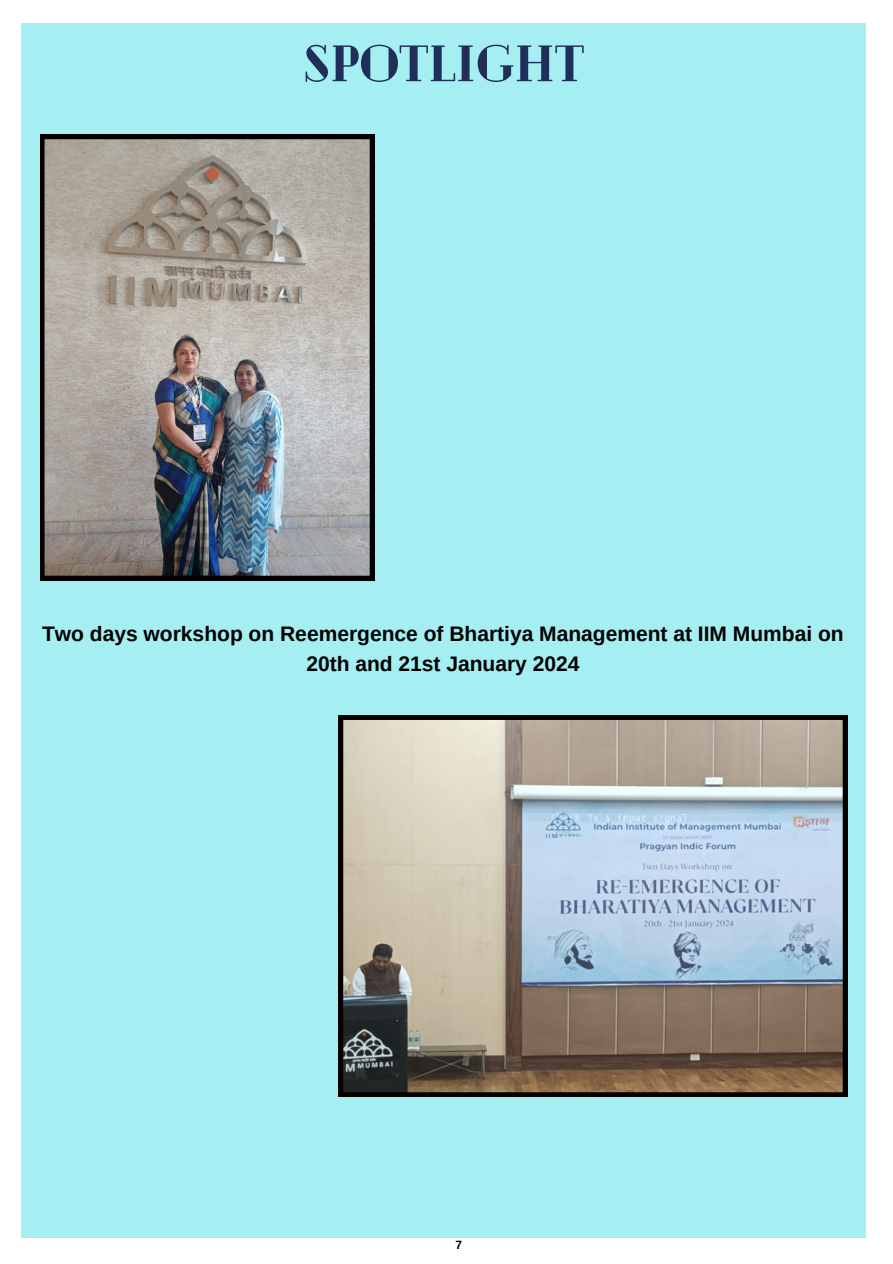
<style>
.page{position:relative;width:893px;height:1264px;background:#fff}
.page>*{position:absolute;margin:0;border:0;box-sizing:border-box;transform-origin:0 0}
.t1{font:900 51px "Cheque";color:#202f5a}
.t2{font:700 21px/29.2px "Arimo";color:#000;text-align:center}
.t3{font:700 12px "Arimo";color:#000}
</style>
<div class="page">
<div style="left:21px;top:24px;width:845px;height:1213px;background:#a5eef1"></div>
<img style="left:40px;top:135px;width:334px;height:445px">
<svg style="left:339px;top:715px;width:508px;height:381px;background:#a1a19d"></svg>
<p class="t1" style="left:303px;top:30px;width:282px">Spotlight</p>
<p class="t2" style="left:42px;top:619px;width:803px">Two days workshop on Reemergence of Bhartiya Management at IIM Mumbai on<br>20th and 21st January 2024</p>
<p class="t3" style="left:455px;top:1237px;width:8px">7</p>
</div>
